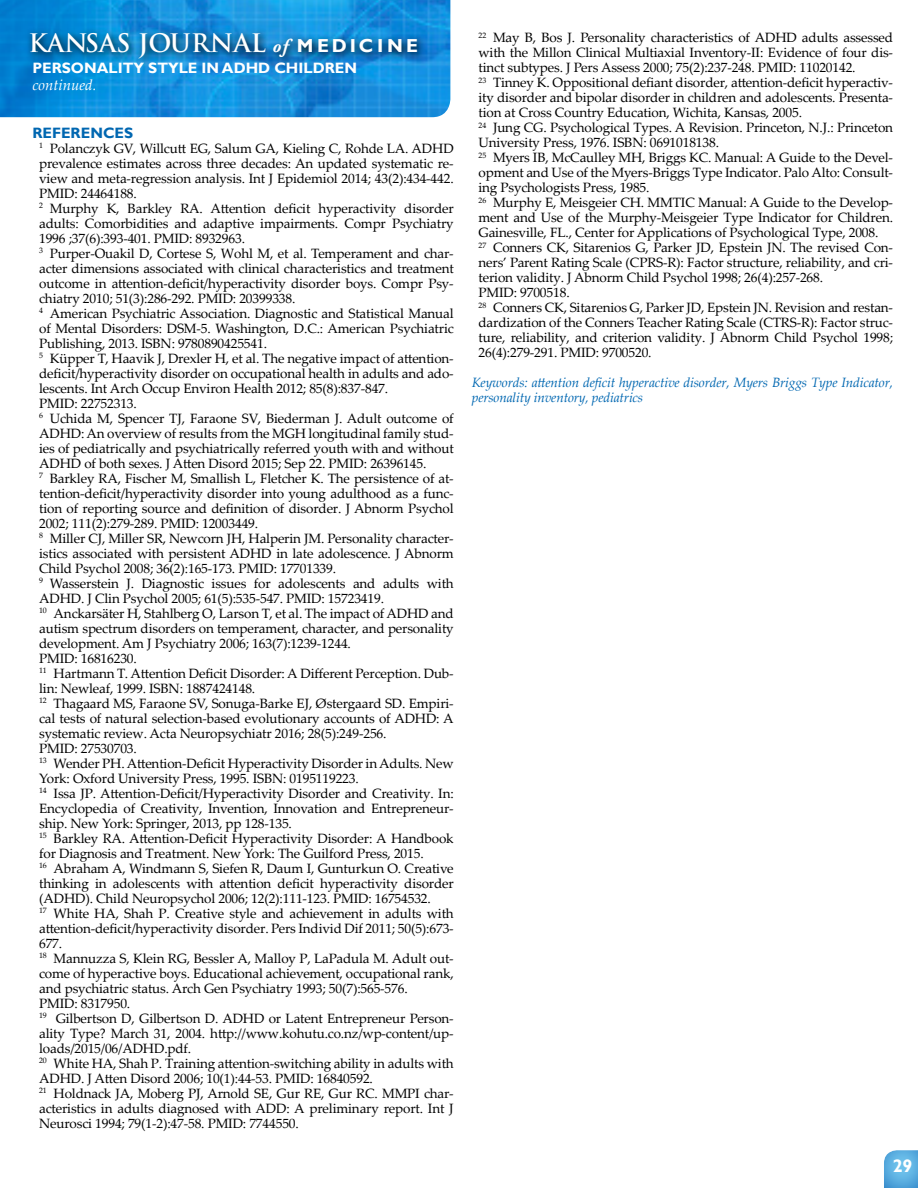
<style>
.page{position:relative;width:918px;height:1188px;background:#fff}
.page>*{position:absolute;margin:0;border:0;box-sizing:border-box;transform-origin:0 0}
.t1{font:700 24.9px "Trajan Pro";color:#fff}
.t2{font:700 18px "Gill Sans";color:#fff}
.t3{font:700 15px "Gill Sans";color:#fff}
.t4{font:italic 15px "Palatino Linotype";color:#fff}
.t5{font:700 15px "Gill Sans";color:#0067b1}
.t6{font:13.5px/15px "Palatino Linotype";letter-spacing:-.01em;color:#000;text-align:justify}
.t7{font:italic 13.5px/15px "Palatino Linotype";letter-spacing:-.01em;color:#0067b1}
.s1{font-family:"Adobe Garamond Pro";font-style:italic;font-size:18.75px}
.s2{font-family:"Gill Sans";font-size:18.75px}
.s3{color:#fff}
</style>
<div class="page">
<img style="left:0;top:0;width:450px;height:117px">
<svg style="left:26px;top:27px;width:402px;height:41px;background:#107abd"></svg>
<svg style="left:884px;top:1150px;width:34px;height:38px"></svg>
<p class="t1" style="left:28px;top:28px;width:391px">KANSAS JOURNAL <span class="s1">of</span> <span class="s2">M EDIC I N E</span></p>
<p class="t3" style="left:32px;top:59px;width:326px">PERSONALITY STYLE IN ADHD CHILDREN</p>
<p class="t4" style="left:32px;top:74px;width:66px">continued.</p>
<p class="t5" style="left:32px;top:124px;width:102px">REFERENCES</p>
<p class="t6" style="left:39px;top:140px;width:416px"><sup>1</sup><span class="s3">x</span>Polanczyk GV, Willcutt EG, Salum GA, Kieling C, Rohde LA. ADHD prevalence estimates across three decades: An updated systematic re&shy;view and meta-regression analysis. Int J Epidemiol 2014; 43(2):434-442.<br>PMID: 24464188.</p>
<p class="t6" style="left:39px;top:200px;width:416px"><sup>2</sup><span class="s3">x</span>Murphy K, Barkley RA. Attention deficit hyperactivity disorder adults: Comorbidities and adaptive impairments. Compr Psychiatry 1996 ;37(6):393-401. PMID: 8932963.</p>
<p class="t6" style="left:39px;top:245px;width:416px"><sup>3</sup><span class="s3">x</span>Purper-Ouakil D, Cortese S, Wohl M, et al. Temperament and char&shy;acter dimensions associated with clinical characteristics and treatment outcome in attention-deficit/hyperactivity disorder boys. Compr Psy&shy;chiatry 2010; 51(3):286-292. PMID: 20399338.</p>
<p class="t6" style="left:39px;top:305px;width:416px"><sup>4</sup><span class="s3">x</span>American Psychiatric Association. Diagnostic and Statistical Manual of Mental Disorders: DSM-5. Washington, D.C.: American Psychiatric Publishing, 2013. ISBN: 9780890425541.</p>
<p class="t6" style="left:39px;top:350px;width:416px"><sup>5</sup><span class="s3">x</span>Küpper T, Haavik J, Drexler H, et al. The negative impact of attention&shy;deficit/hyperactivity disorder on occupational health in adults and ado&shy;lescents. Int Arch Occup Environ Health 2012; 85(8):837-847.</p>
<p class="t6" style="left:39px;top:395px;width:99px">PMID: 22752313.</p>
<p class="t6" style="left:39px;top:410px;width:416px"><sup>6</sup><span class="s3">x</span>Uchida M, Spencer TJ, Faraone SV, Biederman J. Adult outcome of ADHD: An overview of results from the MGH longitudinal family stud&shy;ies of pediatrically and psychiatrically referred youth with and without ADHD of both sexes. J Atten Disord 2015; Sep 22. PMID: 26396145.</p>
<p class="t6" style="left:39px;top:470px;width:416px"><sup>7</sup><span class="s3">x</span>Barkley RA, Fischer M, Smallish L, Fletcher K. The persistence of at&shy;tention-deficit/hyperactivity disorder into young adulthood as a func&shy;tion of reporting source and definition of disorder. J Abnorm Psychol 2002; 111(2):279-289. PMID: 12003449.</p>
<p class="t6" style="left:39px;top:530px;width:416px"><sup>8</sup><span class="s3">x</span>Miller CJ, Miller SR, Newcorn JH, Halperin JM. Personality character&shy;istics associated with persistent ADHD in late adolescence. J Abnorm Child Psychol 2008; 36(2):165-173. PMID: 17701339.</p>
<p class="t6" style="left:39px;top:575px;width:416px"><sup>9</sup><span class="s3">x</span>Wasserstein J. Diagnostic issues for adolescents and adults with<br>ADHD. J Clin Psychol 2005; 61(5):535-547. PMID: 15723419.</p>
<p class="t6" style="left:39px;top:605px;width:416px"><sup>10</sup><span class="s3">x</span>Anckarsäter H, Stahlberg O, Larson T, et al. The impact of ADHD and autism spectrum disorders on temperament, character, and personality development. Am J Psychiatry 2006; 163(7):1239-1244.</p>
<p class="t6" style="left:39px;top:650px;width:99px">PMID: 16816230.</p>
<p class="t6" style="left:39px;top:665px;width:416px"><sup>11</sup><span class="s3">x</span>Hartmann T. Attention Deficit Disorder: A Different Perception. Dub&shy;lin: Newleaf, 1999. ISBN: 1887424148.</p>
<p class="t6" style="left:39px;top:695px;width:416px"><sup>12</sup><span class="s3">x</span>Thagaard MS, Faraone SV, Sonuga-Barke EJ, Østergaard SD. Empiri&shy;cal tests of natural selection-based evolutionary accounts of ADHD: A systematic review. Acta Neuropsychiatr 2016; 28(5):249-256.</p>
<p class="t6" style="left:39px;top:740px;width:99px">PMID: 27530703.</p>
<p class="t6" style="left:39px;top:755px;width:416px"><sup>13</sup><span class="s3">x</span>Wender PH. Attention-Deficit Hyperactivity Disorder in Adults. New<br>York: Oxford University Press, 1995. ISBN: 0195119223.</p>
<p class="t6" style="left:39px;top:785px;width:416px"><sup>14</sup><span class="s3">x</span>Issa JP. Attention-Deficit/Hyperactivity Disorder and Creativity. In:<br>Encyclopedia of Creativity, Invention, Innovation and Entrepreneur&shy;ship. New York: Springer, 2013, pp 128-135.</p>
<p class="t6" style="left:39px;top:830px;width:416px"><sup>15</sup><span class="s3">x</span>Barkley RA. Attention-Deficit Hyperactivity Disorder: A Handbook for Diagnosis and Treatment. New York: The Guilford Press, 2015.</p>
<p class="t6" style="left:39px;top:860px;width:416px"><sup>16</sup><span class="s3">x</span>Abraham A, Windmann S, Siefen R, Daum I, Gunturkun O. Creative thinking in adolescents with attention deficit hyperactivity disorder (ADHD). Child Neuropsychol 2006; 12(2):111-123. PMID: 16754532.</p>
<p class="t6" style="left:39px;top:905px;width:416px"><sup>17</sup><span class="s3">x</span>White HA, Shah P. Creative style and achievement in adults with attention-deficit/hyperactivity disorder. Pers Individ Dif 2011; 50(5):673- 677.</p>
<p class="t6" style="left:39px;top:950px;width:416px"><sup>18</sup><span class="s3">x</span>Mannuzza S, Klein RG, Bessler A, Malloy P, LaPadula M. Adult out&shy;come of hyperactive boys. Educational achievement, occupational rank, and psychiatric status. Arch Gen Psychiatry 1993; 50(7):565-576.</p>
<p class="t6" style="left:39px;top:995px;width:93px">PMID: 8317950.</p>
<p class="t6" style="left:39px;top:1010px;width:416px"><sup>19</sup><span class="s3">X</span>Gilbertson D, Gilbertson D. ADHD or Latent Entrepreneur Person&shy;ality Type? March 31, 2004. http://www.kohutu.co.nz/wp-content/up&shy;loads/2015/06/ADHD.pdf.</p>
<p class="t6" style="left:39px;top:1055px;width:416px"><sup>20</sup><span class="s3">x</span>White HA, Shah P. Training attention-switching ability in adults with<br>ADHD. J Atten Disord 2006; 10(1):44-53. PMID: 16840592.</p>
<p class="t6" style="left:39px;top:1085px;width:416px"><sup>21</sup><span class="s3">x</span>Holdnack JA, Moberg PJ, Arnold SE, Gur RE, Gur RC. MMPI char&shy;acteristics in adults diagnosed with ADD: A preliminary report. Int J Neurosci 1994; 79(1-2):47-58. PMID: 7744550.</p>
<p class="t6" style="left:479px;top:30px;width:416px"><sup>22</sup><span class="s3">x</span>May B, Bos J. Personality characteristics of ADHD adults assessed with the Millon Clinical Multiaxial Inventory-II: Evidence of four dis&shy;tinct subtypes. J Pers Assess 2000; 75(2):237-248. PMID: 11020142.</p>
<p class="t6" style="left:479px;top:75px;width:416px"><sup>23</sup><span class="s3">x</span>Tinney K. Oppositional defiant disorder, attention-deficit hyperactiv&shy;ity disorder and bipolar disorder in children and adolescents. Presenta&shy;tion at Cross Country Education, Wichita, Kansas, 2005.</p>
<p class="t6" style="left:479px;top:120px;width:416px"><sup>24</sup><span class="s3">x</span>Jung CG. Psychological Types. A Revision. Princeton, N.J.: Princeton<br>University Press, 1976. ISBN: 0691018138.</p>
<p class="t6" style="left:479px;top:150px;width:416px"><sup>25</sup><span class="s3">x</span>Myers IB, McCaulley MH, Briggs KC. Manual: A Guide to the Devel&shy;opment and Use of the Myers-Briggs Type Indicator. Palo Alto: Consult&shy;ing Psychologists Press, 1985.</p>
<p class="t6" style="left:479px;top:195px;width:416px"><sup>26</sup><span class="s3">x</span>Murphy E, Meisgeier CH. MMTIC Manual: A Guide to the Develop&shy;ment and Use of the Murphy-Meisgeier Type Indicator for Children.<br>Gainesville, FL., Center for Applications of Psychological Type, 2008.</p>
<p class="t6" style="left:479px;top:240px;width:416px"><sup>27</sup><span class="s3">x</span>Conners CK, Sitarenios G, Parker JD, Epstein JN. The revised Con&shy;ners’ Parent Rating Scale (CPRS-R): Factor structure, reliability, and cri&shy;terion validity. J Abnorm Child Psychol 1998; 26(4):257-268.</p>
<p class="t6" style="left:479px;top:285px;width:93px">PMID: 9700518.</p>
<p class="t6" style="left:479px;top:300px;width:416px"><sup>28</sup><span class="s3">x</span>Conners CK, Sitarenios G, Parker JD, Epstein JN. Revision and restan&shy;dardization of the Conners Teacher Rating Scale (CTRS-R): Factor struc&shy;ture, reliability, and criterion validity. J Abnorm Child Psychol 1998; 26(4):279-291. PMID: 9700520.</p>
<p class="t7" style="left:472px;top:375px;width:423px">Keywords: attention deficit hyperactive disorder, Myers Briggs Type Indicator, personality inventory, pediatrics</p>
<h2 class="t2" style="left:893px;top:1155px;width:21px">29</h2>
</div>
